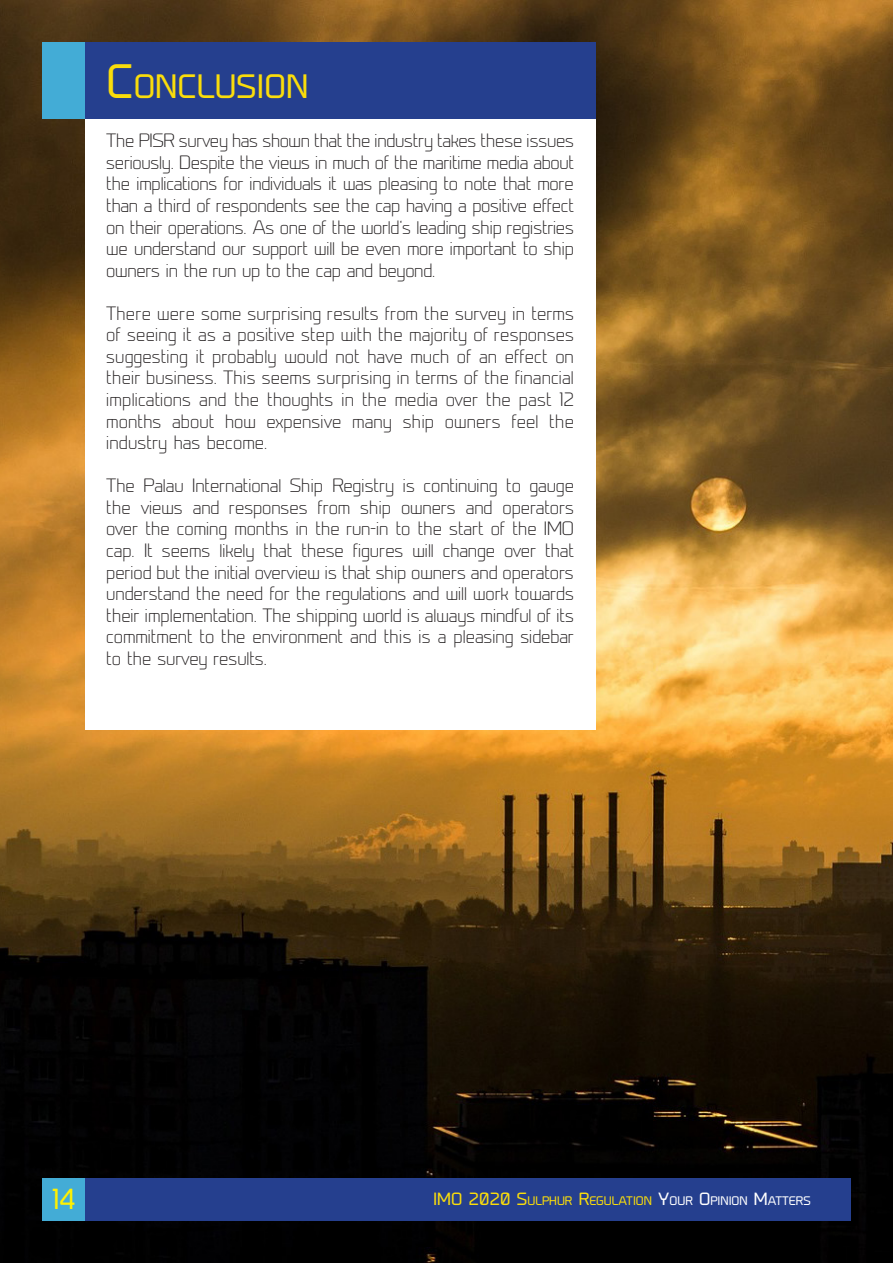
<style>
.page{position:relative;width:893px;height:1263px;background:#fff}
.page>*{position:absolute;margin:0;border:0;box-sizing:border-box;transform-origin:0 0}
.t1{font:31.5px "Prime";color:#fadd0b}
.t2{font:27px "Prime";color:#fff101}
.t3{font:300 18px/21.6px "Prime";letter-spacing:-.01em;color:#231f20;text-align:justify}
.t4{font:11.55px "Prime";color:#fadd0b}
.s1{font-size:45px}
.s2{font-size:16.5px}
.s3{font-size:16.5px;color:#fff}
.s4{color:#fff}
</style>
<div class="page">
<img style="left:0;top:0;width:893px;height:1263px">
<div style="left:85px;top:1178px;width:765px;height:42px;background:#253f8e"></div>
<div style="left:43px;top:1178px;width:42px;height:42px;background:#43acd6"></div>
<div style="left:85px;top:112px;width:510px;height:617px;background:#fff"></div>
<div style="left:43px;top:43px;width:42px;height:76px;background:#43acd6"></div>
<div style="left:85px;top:43px;width:510px;height:76px;background:#253f8e"></div>
<p class="t1" style="left:106px;top:67px;width:204px"><span class="s1">C</span>ONCLUSION</p>
<p class="t3" style="left:106px;top:130px;width:469px">The PISR survey has shown that the industry takes these issues seriously. Despite the views in much of the maritime media about the implications for individuals it was pleasing to note that more than a third of respondents see the cap having a positive effect on their operations. As one of the world’s leading ship registries we understand our support will be even more important to ship owners in the run up to the cap and beyond.</p>
<p class="t3" style="left:106px;top:303px;width:469px">There were some surprising results from the survey in terms of seeing it as a positive step with the majority of responses suggesting it probably would not have much of an effect on their business. This seems surprising in terms of the financial implications and the thoughts in the media over the past 12 months about how expensive many ship owners feel the industry has become.</p>
<p class="t3" style="left:106px;top:475px;width:469px">The Palau International Ship Registry is continuing to gauge the views and responses from ship owners and operators over the coming months in the run-in to the start of the IMO cap. It seems likely that these figures will change over that period but the initial overview is that ship owners and operators understand the need for the regulations and will work towards their implementation. The shipping world is always mindful of its commitment to the environment and this is a pleasing sidebar to the survey results.</p>
<p class="t2" style="left:52px;top:1183px;width:24px">14</p>
<p class="t4" style="left:433px;top:1194px;width:378px"><span class="s2">IMO 2020</span> <span class="s2">S</span>ULPHUR <span class="s2">R</span>EGULATION <span class="s3">Y</span><span class="s4">OUR</span> <span class="s3">O</span><span class="s4">PINION</span> <span class="s3">M</span><span class="s4">ATTERS</span></p>
</div>
